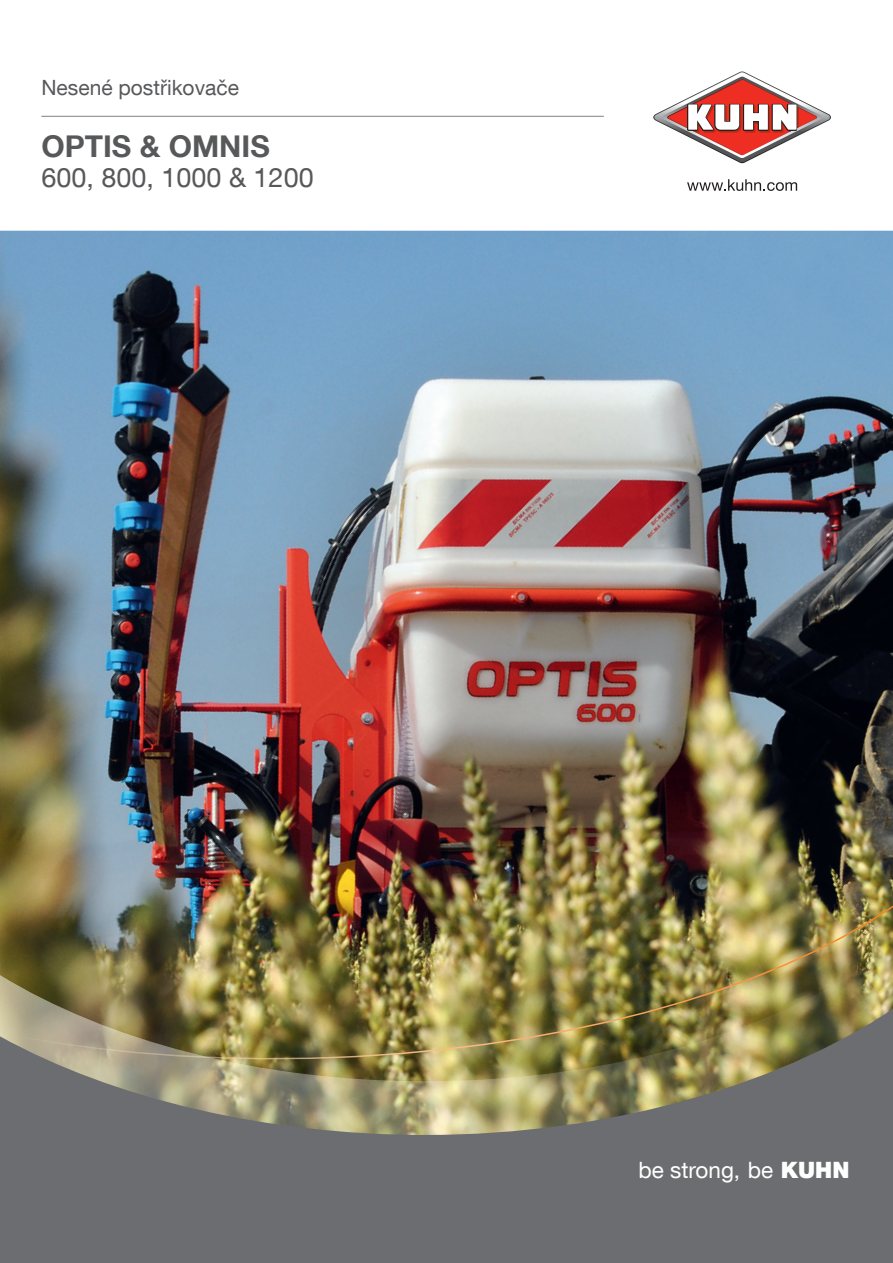
<style>
.page{position:relative;width:893px;height:1263px;background:#fff}
.page>*{position:absolute;margin:0;border:0;box-sizing:border-box;transform-origin:0 0}
.t1{font:700 30px "Helvetica Neue LT Com";color:#57585a}
.t2{font:27px "Helvetica Neue LT Com";color:#57585a}
.t3{font:22.5px "Helvetica Neue LT Com";color:#fff}
.t4{font:21px "Helvetica Neue LT Com";color:#57585a}
.s1{font-weight:900}
</style>
<div class="page">
<img style="left:0;top:231px;width:893px;height:666px">
<img style="left:0;top:897px;width:893px;height:103px">
<svg style="left:653px;top:71px;width:178px;height:92px"></svg>
<svg style="left:687px;top:179px;width:110px;height:12px"></svg>
<hr style="left:41px;top:116px;width:563px;height:1px;background:#939598">
<img style="left:0;top:1000px;width:893px;height:263px">
<p class="t4" style="left:41px;top:75px;width:199px">Nesené postřikovače</p>
<h1 class="t1" style="left:41px;top:127px;width:230px">OPTIS &amp; OMNIS</h1>
<p class="t2" style="left:41px;top:161px;width:274px">600, 800, 1000 &amp; 1200</p>
<p class="t3" style="left:638px;top:1156px;width:212px">be strong, be <span class="s1">KUHN</span></p>
</div>
